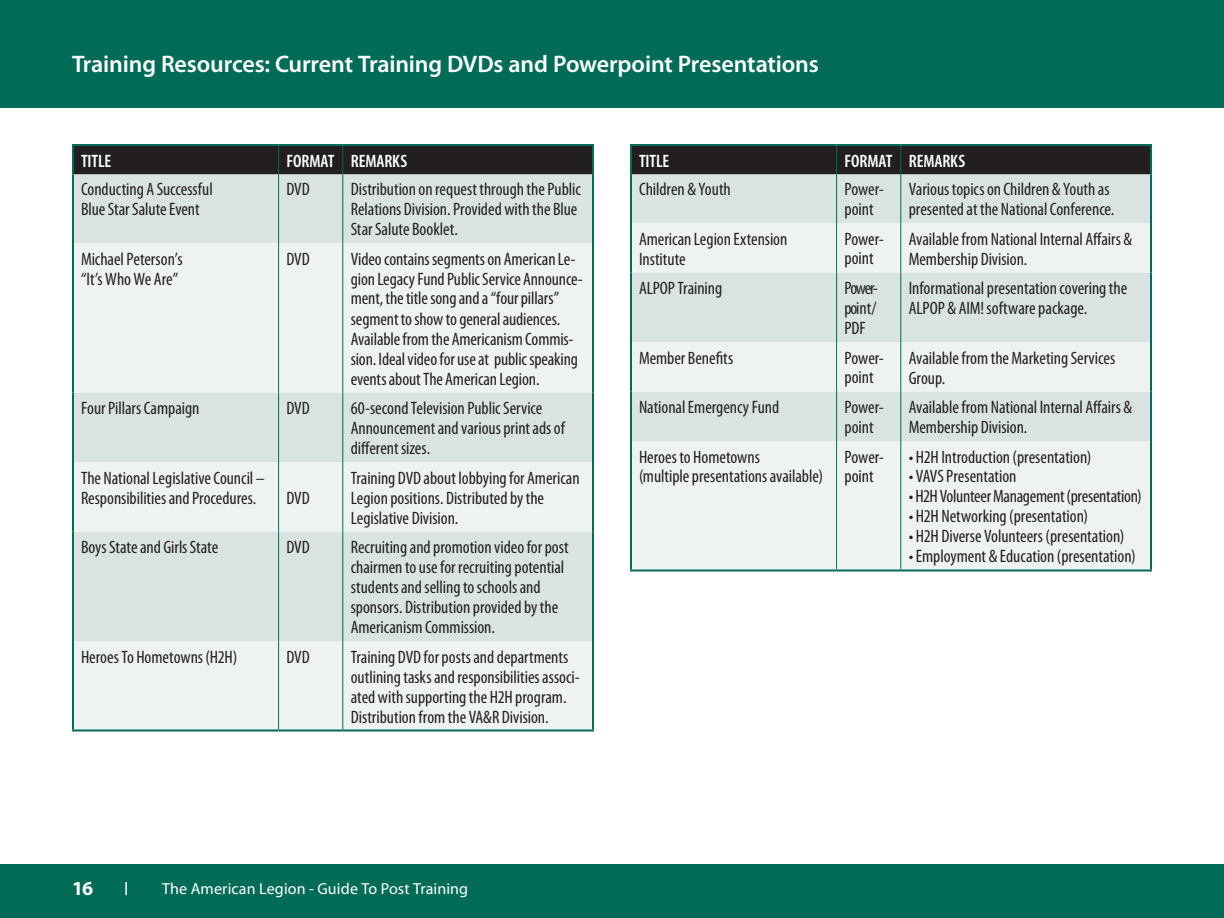
<style>
.page{position:relative;width:1224px;height:918px;background:#fff}
.page>*{position:absolute;margin:0;border:0;box-sizing:border-box;transform-origin:0 0}
.t1{font:600 24px "Myriad Pro";letter-spacing:-.005em;color:#fff}
.t2{font:700 20px "Myriad Pro";color:#fff}
.Table_Text{font:condensed 18px/20px "Myriad Pro";letter-spacing:-.005em;color:#231f20}
.Table_Text-2{font:600 condensed 18px "Myriad Pro";letter-spacing:-.005em;color:#fff}
.t3{font:16px "Myriad Pro";letter-spacing:.01em;color:#fff}
</style>
<div class="page">
<div style="left:0;top:0;width:1224px;height:108px;background:#006c58"></div>
<div style="left:0;top:864px;width:1224px;height:54px;background:#006c58"></div>
<svg style="left:125px;top:882px;width:2px;height:13px"></svg>
<div style="left:74px;top:174px;width:518px;height:69px;background:#d9e3e1"></div>
<svg style="left:74px;top:243px;width:518px;height:487px;background:#e5ecea"></svg>
<hr style="left:72px;top:144px;width:207px;height:2px;background:#006c58">
<hr style="left:72px;top:146px;width:2px;height:28px;background:#006c58">
<hr style="left:279px;top:144px;width:64px;height:2px;background:#006c58">
<hr style="left:343px;top:144px;width:251px;height:2px;background:#006c58">
<hr style="left:592px;top:146px;width:2px;height:28px;background:#006c58">
<hr style="left:72px;top:174px;width:2px;height:69px;background:#006c58">
<hr style="left:592px;top:174px;width:2px;height:69px;background:#006c58">
<hr style="left:72px;top:243px;width:2px;height:149px;background:#006c58">
<hr style="left:592px;top:243px;width:2px;height:149px;background:#006c58">
<hr style="left:72px;top:392px;width:2px;height:70px;background:#006c58">
<hr style="left:592px;top:392px;width:2px;height:70px;background:#006c58">
<hr style="left:72px;top:462px;width:2px;height:70px;background:#006c58">
<hr style="left:592px;top:462px;width:2px;height:70px;background:#006c58">
<hr style="left:72px;top:532px;width:2px;height:109px;background:#006c58">
<hr style="left:592px;top:532px;width:2px;height:109px;background:#006c58">
<hr style="left:72px;top:641px;width:2px;height:89px;background:#006c58">
<hr style="left:592px;top:641px;width:2px;height:89px;background:#006c58">
<div style="left:74px;top:145px;width:518px;height:29px;background:#231f20"></div>
<hr style="left:278px;top:174px;width:1px;height:69px;background:#006c58">
<hr style="left:342px;top:174px;width:1px;height:69px;background:#006c58">
<hr style="left:278px;top:243px;width:1px;height:149px;background:#006c58">
<hr style="left:342px;top:243px;width:1px;height:149px;background:#006c58">
<hr style="left:278px;top:392px;width:1px;height:70px;background:#006c58">
<hr style="left:342px;top:392px;width:1px;height:70px;background:#006c58">
<hr style="left:278px;top:462px;width:1px;height:70px;background:#006c58">
<hr style="left:342px;top:462px;width:1px;height:70px;background:#006c58">
<hr style="left:278px;top:532px;width:1px;height:109px;background:#006c58">
<hr style="left:342px;top:532px;width:1px;height:109px;background:#006c58">
<hr style="left:278px;top:641px;width:1px;height:89px;background:#006c58">
<hr style="left:342px;top:641px;width:1px;height:89px;background:#006c58">
<hr style="left:72px;top:730px;width:207px;height:2px;background:#006c58">
<hr style="left:279px;top:730px;width:64px;height:2px;background:#006c58">
<hr style="left:343px;top:730px;width:251px;height:2px;background:#006c58">
<div style="left:632px;top:174px;width:518px;height:49px;background:#d9e3e1"></div>
<svg style="left:632px;top:223px;width:518px;height:347px;background:#e6edeb"></svg>
<hr style="left:630px;top:144px;width:207px;height:2px;background:#006c58">
<hr style="left:630px;top:146px;width:2px;height:28px;background:#006c58">
<hr style="left:837px;top:144px;width:64px;height:2px;background:#006c58">
<hr style="left:901px;top:144px;width:251px;height:2px;background:#006c58">
<hr style="left:1150px;top:146px;width:2px;height:28px;background:#006c58">
<hr style="left:630px;top:174px;width:2px;height:49px;background:#006c58">
<hr style="left:1150px;top:174px;width:2px;height:49px;background:#006c58">
<hr style="left:630px;top:223px;width:2px;height:49px;background:#006c58">
<hr style="left:1150px;top:223px;width:2px;height:49px;background:#006c58">
<hr style="left:630px;top:272px;width:2px;height:70px;background:#006c58">
<hr style="left:1150px;top:272px;width:2px;height:70px;background:#006c58">
<hr style="left:630px;top:342px;width:2px;height:50px;background:#006c58">
<hr style="left:1150px;top:342px;width:2px;height:50px;background:#006c58">
<hr style="left:630px;top:392px;width:2px;height:49px;background:#006c58">
<hr style="left:1150px;top:392px;width:2px;height:49px;background:#006c58">
<hr style="left:630px;top:441px;width:2px;height:129px;background:#006c58">
<hr style="left:1150px;top:441px;width:2px;height:129px;background:#006c58">
<hr style="left:630px;top:570px;width:207px;height:2px;background:#006c58">
<hr style="left:837px;top:570px;width:64px;height:2px;background:#006c58">
<hr style="left:901px;top:570px;width:251px;height:2px;background:#006c58">
<div style="left:632px;top:145px;width:518px;height:29px;background:#231f20"></div>
<hr style="left:836px;top:174px;width:1px;height:49px;background:#006c58">
<hr style="left:900px;top:174px;width:1px;height:49px;background:#006c58">
<hr style="left:836px;top:223px;width:1px;height:49px;background:#006c58">
<hr style="left:900px;top:223px;width:1px;height:49px;background:#006c58">
<hr style="left:836px;top:272px;width:1px;height:70px;background:#006c58">
<hr style="left:900px;top:272px;width:1px;height:70px;background:#006c58">
<hr style="left:836px;top:342px;width:1px;height:50px;background:#006c58">
<hr style="left:900px;top:342px;width:1px;height:50px;background:#006c58">
<hr style="left:836px;top:392px;width:1px;height:49px;background:#006c58">
<hr style="left:900px;top:392px;width:1px;height:49px;background:#006c58">
<hr style="left:836px;top:441px;width:1px;height:129px;background:#006c58">
<hr style="left:900px;top:441px;width:1px;height:129px;background:#006c58">
<p class="t1" style="left:72px;top:49px;width:748px">Training Resources: Current Training DVDs and Powerpoint Presentations</p>
<p class="Table_Text-2" style="left:81px;top:151px;width:32px">TITLE</p>
<p class="Table_Text-2" style="left:287px;top:151px;width:49px">FORMAT</p>
<p class="Table_Text-2" style="left:351px;top:151px;width:58px">REMARKS</p>
<p class="Table_Text" style="left:81px;top:179px;width:133px">Conducting A Successful<br>Blue Star Salute Event</p>
<p class="Table_Text" style="left:287px;top:179px;width:23px">DVD</p>
<p class="Table_Text" style="left:351px;top:179px;width:232px">Distribution on request through the Public<br>Relations Division. Provided with the Blue<br>Star Salute Booklet.</p>
<p class="Table_Text" style="left:81px;top:248px;width:103px">Michael Peterson’s “It’s Who We Are”</p>
<p class="Table_Text" style="left:287px;top:248px;width:23px">DVD</p>
<p class="Table_Text" style="left:351px;top:248px;width:234px">Video contains segments on American Le&shy;gion Legacy Fund Public Service Announce&shy;ment, the title song and a “four pillars” segment to show to general audiences.<br>Available from the Americanism Commis&shy;sion. Ideal video for use at public speaking events about The American Legion.</p>
<p class="Table_Text" style="left:81px;top:398px;width:120px">Four Pillars Campaign</p>
<p class="Table_Text" style="left:287px;top:398px;width:23px">DVD</p>
<p class="Table_Text" style="left:351px;top:398px;width:216px">60-second Television Public Service<br>Announcement and various print ads of different sizes.</p>
<p class="Table_Text" style="left:81px;top:467px;width:185px">The National Legislative Council –</p>
<p class="Table_Text" style="left:81px;top:487px;width:175px">Responsibilities and Procedures.</p>
<p class="Table_Text" style="left:287px;top:487px;width:23px">DVD</p>
<p class="Table_Text" style="left:351px;top:467px;width:230px">Training DVD about lobbying for American<br>Legion positions. Distributed by the<br>Legislative Division.</p>
<p class="Table_Text" style="left:81px;top:537px;width:139px">Boys State and Girls State</p>
<p class="Table_Text" style="left:287px;top:537px;width:23px">DVD</p>
<p class="Table_Text" style="left:351px;top:537px;width:219px">Recruiting and promotion video for post chairmen to use for recruiting potential students and selling to schools and sponsors. Distribution provided by the Americanism Commission.</p>
<p class="Table_Text" style="left:81px;top:646px;width:158px">Heroes To Hometowns (H2H)</p>
<p class="Table_Text" style="left:287px;top:646px;width:23px">DVD</p>
<p class="Table_Text" style="left:351px;top:646px;width:231px">Training DVD for posts and departments outlining tasks and responsibilities associ&shy;ated with supporting the H2H program.<br>Distribution from the VA&amp;R Division.</p>
<p class="Table_Text-2" style="left:639px;top:151px;width:32px">TITLE</p>
<p class="Table_Text-2" style="left:845px;top:151px;width:49px">FORMAT</p>
<p class="Table_Text-2" style="left:909px;top:151px;width:58px">REMARKS</p>
<p class="Table_Text" style="left:639px;top:179px;width:93px">Children &amp; Youth</p>
<p class="Table_Text" style="left:845px;top:179px;width:41px">Power&shy;point</p>
<p class="Table_Text" style="left:909px;top:179px;width:205px">Various topics on Children &amp; Youth as presented at the National Conference.</p>
<p class="Table_Text" style="left:639px;top:228px;width:150px">American Legion Extension<br>Institute</p>
<p class="Table_Text" style="left:845px;top:228px;width:41px">Power-</p>
<p class="Table_Text" style="left:909px;top:228px;width:225px">Available from National Internal Affairs &amp;<br>Membership Division.</p>
<p class="Table_Text" style="left:845px;top:248px;width:31px">point</p>
<p class="Table_Text" style="left:639px;top:278px;width:85px">ALPOP Training</p>
<p class="Table_Text" style="left:845px;top:278px;width:35px;text-align:justify">Power&shy;point/ PDF</p>
<p class="Table_Text" style="left:909px;top:278px;width:220px">Informational presentation covering the<br>ALPOP &amp; AI M! software package.</p>
<p class="Table_Text" style="left:639px;top:347px;width:96px">Member Benefits</p>
<p class="Table_Text" style="left:845px;top:347px;width:41px">Power-</p>
<p class="Table_Text" style="left:845px;top:367px;width:31px">point</p>
<p class="Table_Text" style="left:909px;top:347px;width:208px">Available from the Marketing Services<br>Group.</p>
<p class="Table_Text" style="left:639px;top:397px;width:142px">National Emergency Fund</p>
<p class="Table_Text" style="left:845px;top:397px;width:41px">Power-</p>
<p class="Table_Text" style="left:845px;top:417px;width:31px">point</p>
<p class="Table_Text" style="left:909px;top:397px;width:225px">Available from National Internal Affairs &amp;<br>Membership Division.</p>
<p class="Table_Text" style="left:639px;top:446px;width:122px">Heroes to Hometowns</p>
<p class="Table_Text" style="left:639px;top:466px;width:185px">(multiple presentations available)</p>
<p class="Table_Text" style="left:845px;top:446px;width:41px">Power-</p>
<p class="Table_Text" style="left:845px;top:466px;width:31px">point</p>
<p class="Table_Text" style="left:909px;top:446px;width:184px">• H2H Introduction (presentation)</p>
<p class="Table_Text" style="left:909px;top:466px;width:109px">• VAVS Presentation</p>
<p class="Table_Text" style="left:909px;top:486px;width:234px">• H2H Volunteer Management (presentation)</p>
<p class="Table_Text" style="left:909px;top:506px;width:181px">• H2H Networking (presentation)</p>
<p class="Table_Text" style="left:909px;top:526px;width:217px">• H2H Diverse Volunteers (presentation)</p>
<p class="Table_Text" style="left:909px;top:546px;width:228px">• Employment &amp; Education (presentation)</p>
<p class="t2" style="left:72px;top:875px;width:23px">16</p>
<p class="t3" style="left:162px;top:879px;width:308px">The American Legion - Guide To Post Training</p>
</div>
